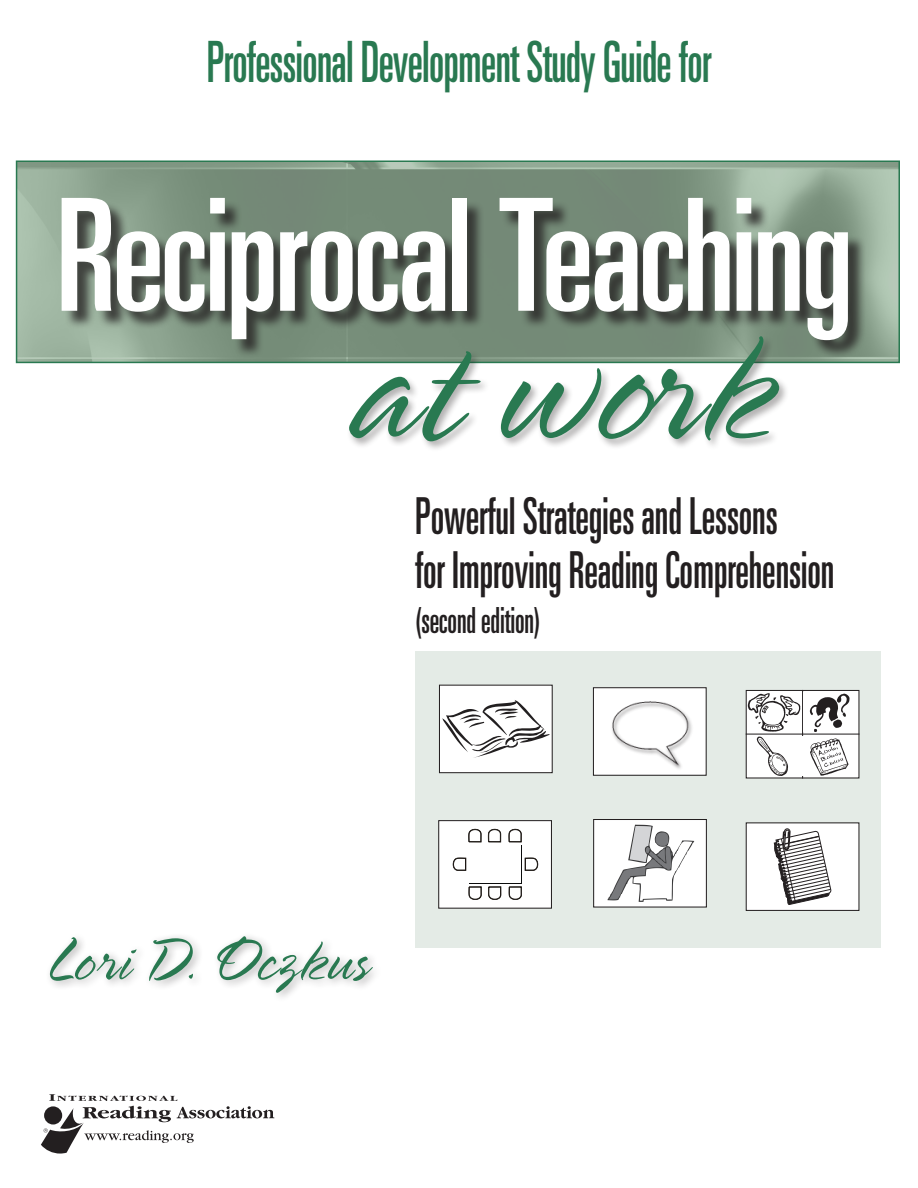
<style>
.page{position:relative;width:918px;height:1188px;background:#fff}
.page>*{position:absolute;margin:0;border:0;box-sizing:border-box;transform-origin:0 0}
.t1{font:300 174.9px "Spring LP Std";letter-spacing:.01em;color:#297951}
.t2{font:ultra-condensed 156.3px "Univers LT Std";letter-spacing:-.025em;color:#fff}
.t3{font:300 64.95px "Spring LP Std";letter-spacing:.015em;color:#297951}
.t4{font:ultra-condensed 57px "Univers LT Std";letter-spacing:-.015em;color:#297951;scale:.8 1}
.t5{font:ultra-condensed 51px/54px "Univers LT Std";letter-spacing:-.005em;color:#231f20;scale:.8 1}
.t6{font:ultra-condensed 36px "Univers LT Std";letter-spacing:-.005em;color:#231f20;scale:.8 1}
</style>
<div class="page">
<div style="left:45px;top:931px;width:337px;height:71px;background:#231f20;opacity:.35"></div>
<div style="left:16px;top:160px;width:884px;height:203px;border:2px solid #297951"></div>
<div style="left:64px;top:200px;width:802px;height:159px;background:#231f20;opacity:.75"></div>
<div style="left:347px;top:334px;width:443px;height:118px;background:#231f20;opacity:.35"></div>
<div style="left:415px;top:651px;width:466px;height:297px;background:#e4ebe6"></div>
<div style="left:746px;top:690px;width:113px;height:88px;background:linear-gradient(to right,#fdfdfd,#fff)"></div>
<div style="left:746px;top:690px;width:113px;height:89px;border:1px solid #231f20"></div>
<hr style="left:746px;top:734px;width:113px;height:1px;background:#231f20">
<hr style="left:802px;top:690px;width:1px;height:89px;background:#231f20">
<img style="left:747px;top:692px;width:55px;height:40px">
<div style="left:803px;top:692px;width:55px;height:40px;background:#fff"></div>
<img style="left:809px;top:693px;width:41px;height:39px">
<div style="left:747px;top:737px;width:55px;height:39px;background:#fff"></div>
<img style="left:756px;top:737px;width:32px;height:39px">
<div style="left:803px;top:737px;width:54px;height:39px;background:#fff"></div>
<img style="left:810px;top:738px;width:39px;height:38px">
<div style="left:746px;top:823px;width:113px;height:87px;background:#fff"></div>
<svg style="left:774px;top:828px;width:58px;height:77px"></svg>
<div style="left:746px;top:822px;width:113px;height:89px;border:1px solid #231f20"></div>
<div style="left:439px;top:685px;width:113px;height:88px;background:#fff"></div>
<svg style="left:442px;top:700px;width:107px;height:58px"></svg>
<div style="left:439px;top:685px;width:114px;height:88px;border:1px solid #231f20"></div>
<div style="left:439px;top:821px;width:112px;height:87px;background:#fff"></div>
<svg style="left:453px;top:858px;width:13px;height:12px"></svg>
<svg style="left:525px;top:858px;width:13px;height:12px"></svg>
<svg style="left:469px;top:887px;width:12px;height:13px"></svg>
<svg style="left:489px;top:887px;width:12px;height:13px"></svg>
<svg style="left:509px;top:887px;width:12px;height:13px"></svg>
<svg style="left:469px;top:829px;width:12px;height:13px"></svg>
<svg style="left:488px;top:829px;width:13px;height:13px"></svg>
<svg style="left:509px;top:829px;width:12px;height:13px"></svg>
<div style="left:438px;top:820px;width:114px;height:89px;border:1px solid #231f20"></div>
<div style="left:594px;top:820px;width:112px;height:87px;background:#fff"></div>
<svg style="left:608px;top:825px;width:86px;height:77px"></svg>
<div style="left:593px;top:819px;width:114px;height:89px;border:1px solid #231f20"></div>
<div style="left:593px;top:688px;width:113px;height:87px;background:#fff"></div>
<div style="left:593px;top:687px;width:114px;height:89px;border:1px solid #231f20"></div>
<img style="left:612px;top:701px;width:80px;height:68px">
<svg style="left:41px;top:1094px;width:233px;height:60px"></svg>
<p class="t4" style="left:207px;top:29px;width:632px">Professional Development Study Guide for</p>
<h2 class="t2" style="left:56px;top:166px;width:799px">Reciprocal Teaching</h2>
<h1 class="t1" style="left:349px;top:301px;width:427px">at work</h1>
<p class="t5" style="left:415px;top:488px;width:526px">Powerful Strategies and Lessons<br>for Improving Reading Comprehension</p>
<p class="t6" style="left:415px;top:600px;width:158px">(second edition)</p>
<p class="t3" style="left:45px;top:928px;width:325px">Lori D. Oczkus</p>
</div>
